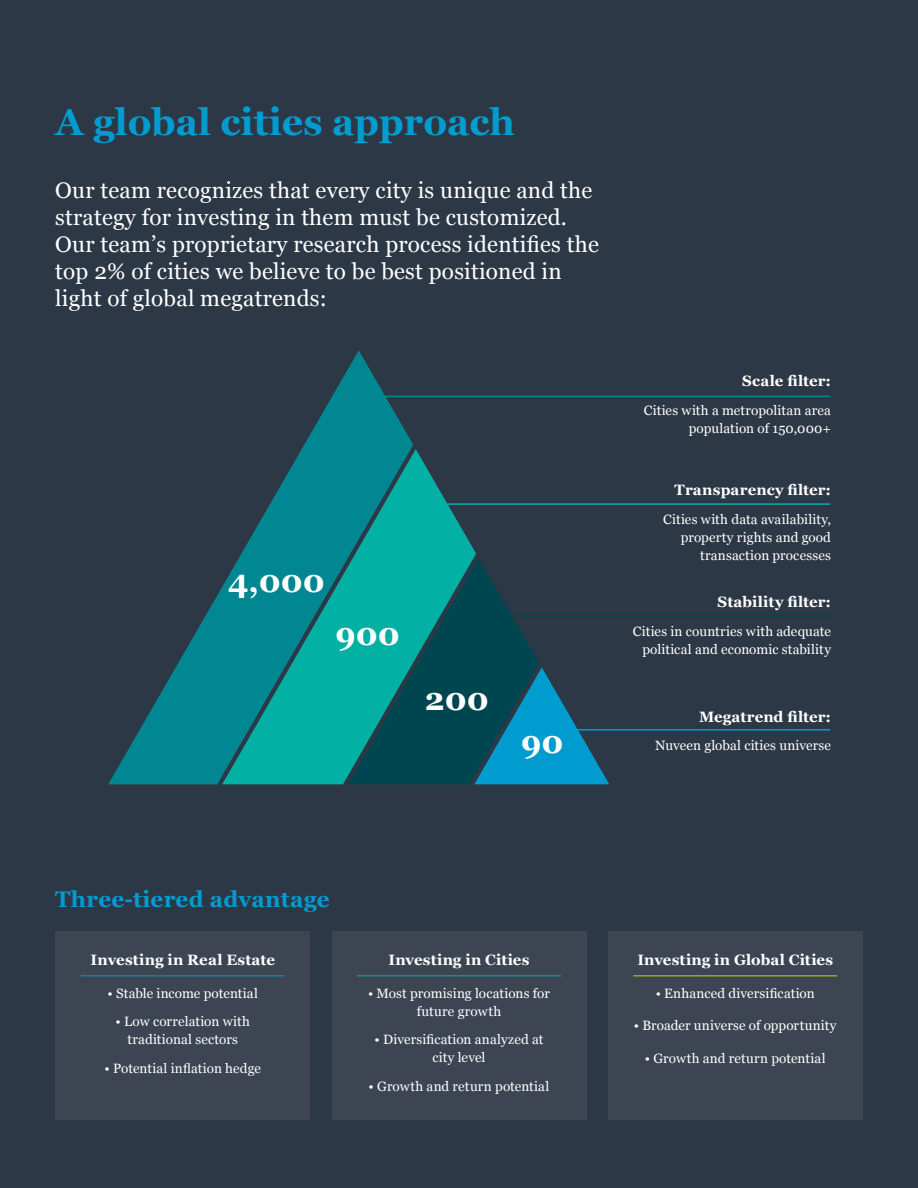
<style>
.page{position:relative;width:918px;height:1188px;background:#2d3846}
.page>*{position:absolute;margin:0;border:0;box-sizing:border-box;transform-origin:0 0}
._03_Body_copy{font:700 37.5px "Georgia";color:#009cd0}
.t1{font:700 31.5px "Georgia";color:#fff}
.Body_front_page{font:22.5px/27px "Georgia";letter-spacing:.01em;color:#fff}
.Body_front_page-2{font:700 22.5px "Georgia";letter-spacing:.01em;color:#009cd0}
.Nuveen_Body_-_Dark{font:700 15px "Georgia";letter-spacing:.01em;color:#fff}
.Nuveen_Body_-_Dark-2{font:13.5px/18px "Georgia";letter-spacing:.01em;color:#fff;text-align:center}
.Nuveen_Body_-_White{font:13.5px/18px "Georgia";letter-spacing:.01em;color:#fff;text-align:right}
</style>
<div class="page">
<svg style="left:413px;top:449px;width:63px;height:109px;fill:#02b0a4"></svg>
<svg style="left:413px;top:558px;width:196px;height:226px"></svg>
<svg style="left:108px;top:350px;width:305px;height:434px"></svg>
<hr style="left:427px;top:503px;width:403px;height:2px;background:#02b0a4">
<hr style="left:379px;top:396px;width:451px;height:1px;background:#008792">
<hr style="left:491px;top:615px;width:339px;height:2px;background:#004650">
<hr style="left:545px;top:729px;width:285px;height:2px;background:#009cd0">
<div style="left:55px;top:931px;width:255px;height:189px;background:#3d4552"></div>
<div style="left:332px;top:931px;width:254px;height:189px;background:#3d4552"></div>
<div style="left:608px;top:931px;width:255px;height:189px;background:#3d4552"></div>
<hr style="left:81px;top:975px;width:204px;height:1px;background:#009cd0">
<hr style="left:357px;top:975px;width:204px;height:1px;background:#02b0a4">
<hr style="left:633px;top:975px;width:204px;height:1px;background:#cdd500">
<p class="_03_Body_copy" style="left:55px;top:93px;width:461px">A global cities approach</p>
<p class="Body_front_page" style="left:55px;top:176px;width:545px">Our team recognizes that every city is unique and the strategy for investing in them must be customized.<br>Our team’s proprietary research process identifies the top 2% of cities we believe to be best positioned in light of global megatrends:</p>
<p class="t1" style="left:228px;top:557px;width:99px">4,000</p>
<p class="t1" style="left:335px;top:611px;width:66px">900</p>
<p class="t1" style="left:425px;top:675px;width:65px">200</p>
<p class="t1" style="left:521px;top:718px;width:44px">90</p>
<p class="Nuveen_Body_-_Dark" style="left:742px;top:370px;width:90px">Scale filter:</p>
<p class="Nuveen_Body_-_White" style="left:644px;top:400px;width:189px">Cities with a metropolitan area population of 150,000+</p>
<p class="Nuveen_Body_-_Dark" style="left:674px;top:479px;width:158px">Transparency filter:</p>
<p class="Nuveen_Body_-_White" style="left:663px;top:509px;width:169px">Cities with data availability, property rights and good transaction processes</p>
<p class="Nuveen_Body_-_Dark" style="left:718px;top:591px;width:115px">Stability filter:</p>
<p class="Nuveen_Body_-_White" style="left:633px;top:621px;width:200px">Cities in countries with adequate political and economic stability</p>
<p class="Nuveen_Body_-_Dark" style="left:699px;top:705px;width:133px">Megatrend filter:</p>
<p class="Nuveen_Body_-_White" style="left:655px;top:736px;width:177px">Nuveen global cities universe</p>
<p class="Body_front_page-2" style="left:55px;top:883px;width:276px">Three-tiered advantage</p>
<p class="Nuveen_Body_-_Dark" style="left:91px;top:948px;width:186px">Investing in Real Estate</p>
<p class="Nuveen_Body_-_Dark-2" style="left:108px;top:983px;width:152px">• Stable income potential</p>
<p class="Nuveen_Body_-_Dark-2" style="left:115px;top:1012px;width:136px">• Low correlation with traditional sectors</p>
<p class="Nuveen_Body_-_Dark-2" style="left:105px;top:1058px;width:158px">• Potential inflation hedge</p>
<p class="Nuveen_Body_-_Dark" style="left:388px;top:948px;width:143px">Investing in Cities</p>
<p class="Nuveen_Body_-_Dark-2" style="left:368px;top:983px;width:183px">• Most promising locations for future growth</p>
<p class="Nuveen_Body_-_Dark-2" style="left:375px;top:1030px;width:170px">• Diversification analyzed at city level</p>
<p class="Nuveen_Body_-_Dark-2" style="left:369px;top:1076px;width:182px">• Growth and return potential</p>
<p class="Nuveen_Body_-_Dark" style="left:637px;top:948px;width:197px">Investing in Global Cities</p>
<p class="Nuveen_Body_-_Dark-2" style="left:656px;top:983px;width:161px">• Enhanced diversification</p>
<p class="Nuveen_Body_-_Dark-2" style="left:634px;top:1016px;width:204px">• Broader universe of opportunity</p>
<p class="Nuveen_Body_-_Dark-2" style="left:645px;top:1049px;width:182px">• Growth and return potential</p>
</div>
